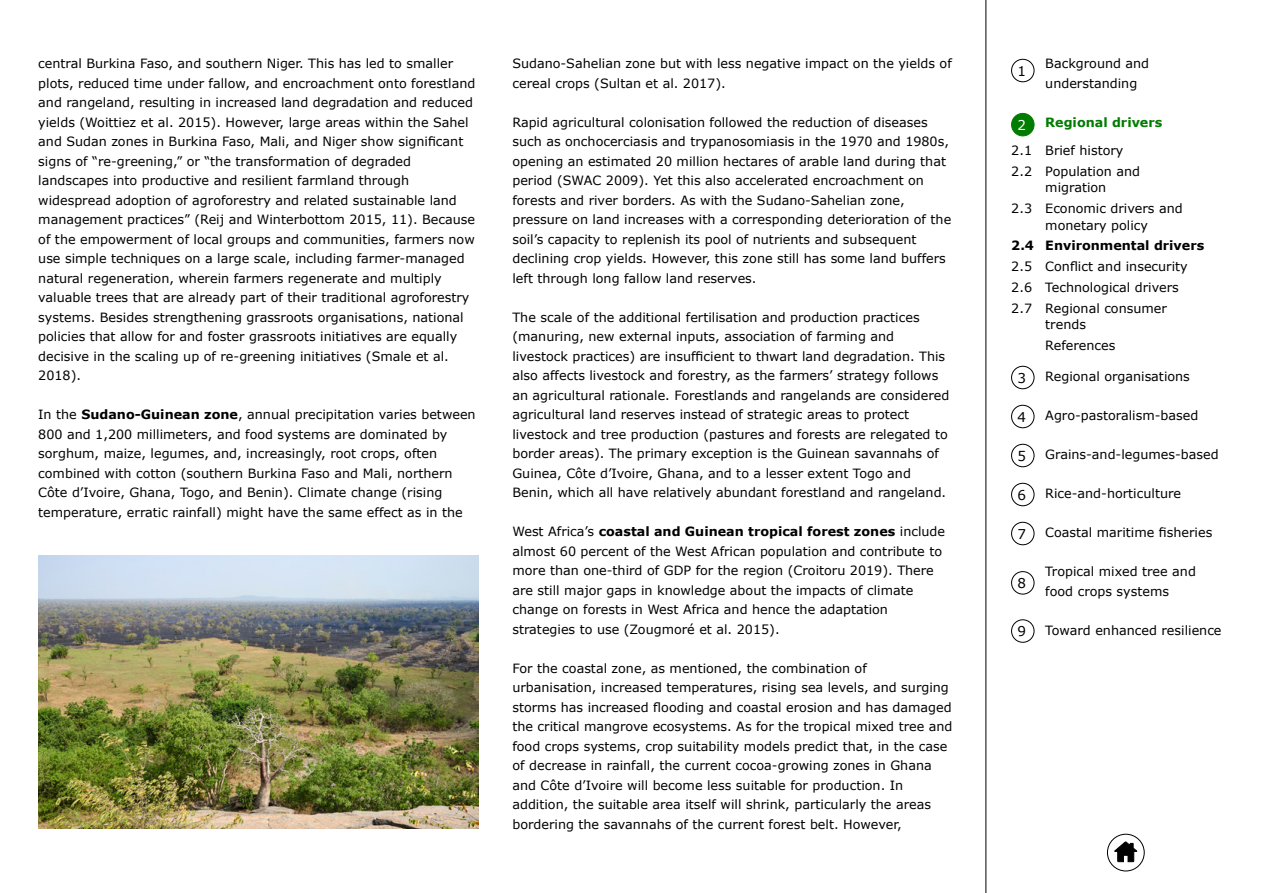
<style>
.page{position:relative;width:1263px;height:893px;background:#fff}
.page>*{position:absolute;margin:0;border:0;box-sizing:border-box;transform-origin:0 0}
.t1{font:13.5px "Verdana";color:#000}
.t2{font:13.5px "Verdana";color:#fff}
._21_W_Platte_tekst_8{font:12.75px/19.5px "Verdana";color:#000}
.Menu_Hfdst_zwart{font:12.75px/19.5px "Verdana";color:#000}
.Menu_zwart_plat{font:12.75px/16.5px "Verdana";color:#000;text-align:center}
.Menu_zwart_plat_vet{font:700 12.75px "Verdana";color:#000}
.Menu_Hfdst_groen_vet{font:700 12.75px "Verdana";color:#007c00}
.s1{font-weight:700}
</style>
<div class="page">
<hr style="left:985px;top:0;width:1px;height:893px;background:#000">
<div style="left:1011px;top:59px;width:23px;height:23px;border:1px solid #000;border-radius:50%"></div>
<div style="left:1011px;top:113px;width:23px;height:23px;background:#007c00;border-radius:50%"></div>
<div style="left:1011px;top:113px;width:23px;height:23px;border:1px solid #007c00;border-radius:50%"></div>
<div style="left:1011px;top:366px;width:23px;height:23px;border:1px solid #000;border-radius:50%"></div>
<div style="left:1011px;top:405px;width:23px;height:23px;border:1px solid #000;border-radius:50%"></div>
<div style="left:1011px;top:444px;width:23px;height:23px;border:1px solid #000;border-radius:50%"></div>
<div style="left:1011px;top:483px;width:23px;height:23px;border:1px solid #000;border-radius:50%"></div>
<div style="left:1011px;top:522px;width:23px;height:23px;border:1px solid #000;border-radius:50%"></div>
<div style="left:1011px;top:571px;width:23px;height:23px;border:1px solid #000;border-radius:50%"></div>
<div style="left:1011px;top:619px;width:23px;height:24px;border:1px solid #000;border-radius:50%"></div>
<img style="left:38px;top:556px;width:440px;height:273px">
<div style="left:1107px;top:834px;width:37px;height:37px;border:1px solid #000;border-radius:50%"></div>
<svg style="left:1114px;top:841px;width:24px;height:21px"></svg>
<p class="_21_W_Platte_tekst_8" style="left:38px;top:54px;width:439px">central Burkina Faso, and southern Niger. This has led to smaller plots, reduced time under fallow, and encroachment onto forestland and rangeland, resulting in increased land degradation and reduced yields (Woittiez et al. 2015). However, large areas within the Sahel and Sudan zones in Burkina Faso, Mali, and Niger show significant signs of “re-greening,” or “the transformation of degraded landscapes into productive and resilient farmland through widespread adoption of agroforestry and related sustainable land management practices” (Reij and Winterbottom 2015, 11). Because of the empowerment of local groups and communities, farmers now use simple techniques on a large scale, including farmer-managed natural regeneration, wherein farmers regenerate and multiply valuable trees that are already part of their traditional agroforestry systems. Besides strengthening grassroots organisations, national policies that allow for and foster grassroots initiatives are equally decisive in the scaling up of re-greening initiatives (Smale et al.<br>2018).</p>
<p class="_21_W_Platte_tekst_8" style="left:38px;top:405px;width:439px">In the <span class="s1">Sudano-Guinean zone</span>, annual precipitation varies between 800 and 1,200 millimeters, and food systems are dominated by sorghum, maize, legumes, and, increasingly, root crops, often combined with cotton (southern Burkina Faso and Mali, northern Côte d’Ivoire, Ghana, Togo, and Benin). Climate change (rising temperature, erratic rainfall) might have the same effect as in the</p>
<p class="_21_W_Platte_tekst_8" style="left:512px;top:54px;width:441px">Sudano-Sahelian zone but with less negative impact on the yields of cereal crops (Sultan et al. 2017).</p>
<p class="_21_W_Platte_tekst_8" style="left:512px;top:112px;width:440px">Rapid agricultural colonisation followed the reduction of diseases such as onchocerciasis and trypanosomiasis in the 1970 and 1980s, opening an estimated 20 million hectares of arable land during that period (SWAC 2009). Yet this also accelerated encroachment on forests and river borders. As with the Sudano-Sahelian zone, pressure on land increases with a corresponding deterioration of the soil’s capacity to replenish its pool of nutrients and subsequent declining crop yields. However, this zone still has some land buffers left through long fallow land reserves.</p>
<p class="_21_W_Platte_tekst_8" style="left:512px;top:307px;width:438px">The scale of the additional fertilisation and production practices (manuring, new external inputs, association of farming and livestock practices) are insufficient to thwart land degradation. This also affects livestock and forestry, as the farmers’ strategy follows an agricultural rationale. Forestlands and rangelands are considered agricultural land reserves instead of strategic areas to protect livestock and tree production (pastures and forests are relegated to border areas). The primary exception is the Guinean savannahs of Guinea, Côte d’Ivoire, Ghana, and to a lesser extent Togo and Benin, which all have relatively abundant forestland and rangeland.</p>
<p class="_21_W_Platte_tekst_8" style="left:512px;top:522px;width:434px">West Africa’s <span class="s1">coastal and Guinean tropical forest zones</span> include almost 60 percent of the West African population and contribute to more than one-third of GDP for the region (Croitoru 2019). There are still major gaps in knowledge about the impacts of climate change on forests in West Africa and hence the adaptation strategies to use (Zougmoré et al. 2015).</p>
<p class="_21_W_Platte_tekst_8" style="left:512px;top:658px;width:442px">For the coastal zone, as mentioned, the combination of urbanisation, increased temperatures, rising sea levels, and surging storms has increased flooding and coastal erosion and has damaged the critical mangrove ecosystems. As for the tropical mixed tree and food crops systems, crop suitability models predict that, in the case of decrease in rainfall, the current cocoa-growing zones in Ghana and Côte d’Ivoire will become less suitable for production. In addition, the suitable area itself will shrink, particularly the areas bordering the savannahs of the current forest belt. However,</p>
<p class="t1" style="left:1017px;top:62px;width:10px">1</p>
<p class="Menu_Hfdst_zwart" style="left:1045px;top:54px;width:105px">Background and understanding</p>
<p class="t2" style="left:1017px;top:116px;width:10px">2</p>
<p class="Menu_Hfdst_groen_vet" style="left:1045px;top:114px;width:119px">Regional drivers</p>
<p class="Menu_zwart_plat" style="left:1011px;top:142px;width:114px">2.1 Brief history</p>
<p class="Menu_zwart_plat" style="left:1011px;top:163px;width:130px">2.2 Population and migration</p>
<p class="Menu_zwart_plat" style="left:1011px;top:200px;width:173px">2.3 Economic drivers and monetary policy</p>
<p class="Menu_zwart_plat_vet" style="left:1011px;top:237px;width:194px">2.4 Environmental drivers</p>
<p class="Menu_zwart_plat" style="left:1011px;top:258px;width:178px">2.5 Conflict and insecurity</p>
<p class="Menu_zwart_plat" style="left:1011px;top:279px;width:169px">2.6 Technological drivers</p>
<p class="Menu_zwart_plat" style="left:1045px;top:300px;width:123px;text-align:left;text-indent:-34px">2.7 Regional consumer trends</p>
<p class="Menu_zwart_plat" style="left:1045px;top:337px;width:72px">References</p>
<p class="t1" style="left:1017px;top:369px;width:10px">3</p>
<p class="Menu_Hfdst_zwart" style="left:1045px;top:367px;width:146px">Regional organisations</p>
<p class="t1" style="left:1017px;top:408px;width:10px">4</p>
<p class="Menu_Hfdst_zwart" style="left:1045px;top:406px;width:155px">Agro-pastoralism-based</p>
<p class="t1" style="left:1017px;top:447px;width:10px">5</p>
<p class="Menu_Hfdst_zwart" style="left:1045px;top:445px;width:175px">Grains-and-legumes-based</p>
<p class="t1" style="left:1017px;top:486px;width:10px">6</p>
<p class="Menu_Hfdst_zwart" style="left:1045px;top:484px;width:137px">Rice-and-horticulture</p>
<p class="t1" style="left:1017px;top:525px;width:10px">7</p>
<p class="Menu_Hfdst_zwart" style="left:1045px;top:523px;width:169px">Coastal maritime fisheries</p>
<p class="t1" style="left:1017px;top:574px;width:10px">8</p>
<p class="Menu_Hfdst_zwart" style="left:1045px;top:562px;width:152px">Tropical mixed tree and food crops systems</p>
<p class="t1" style="left:1017px;top:623px;width:10px">9</p>
<p class="Menu_Hfdst_zwart" style="left:1045px;top:620px;width:178px">Toward enhanced resilience</p>
</div>
